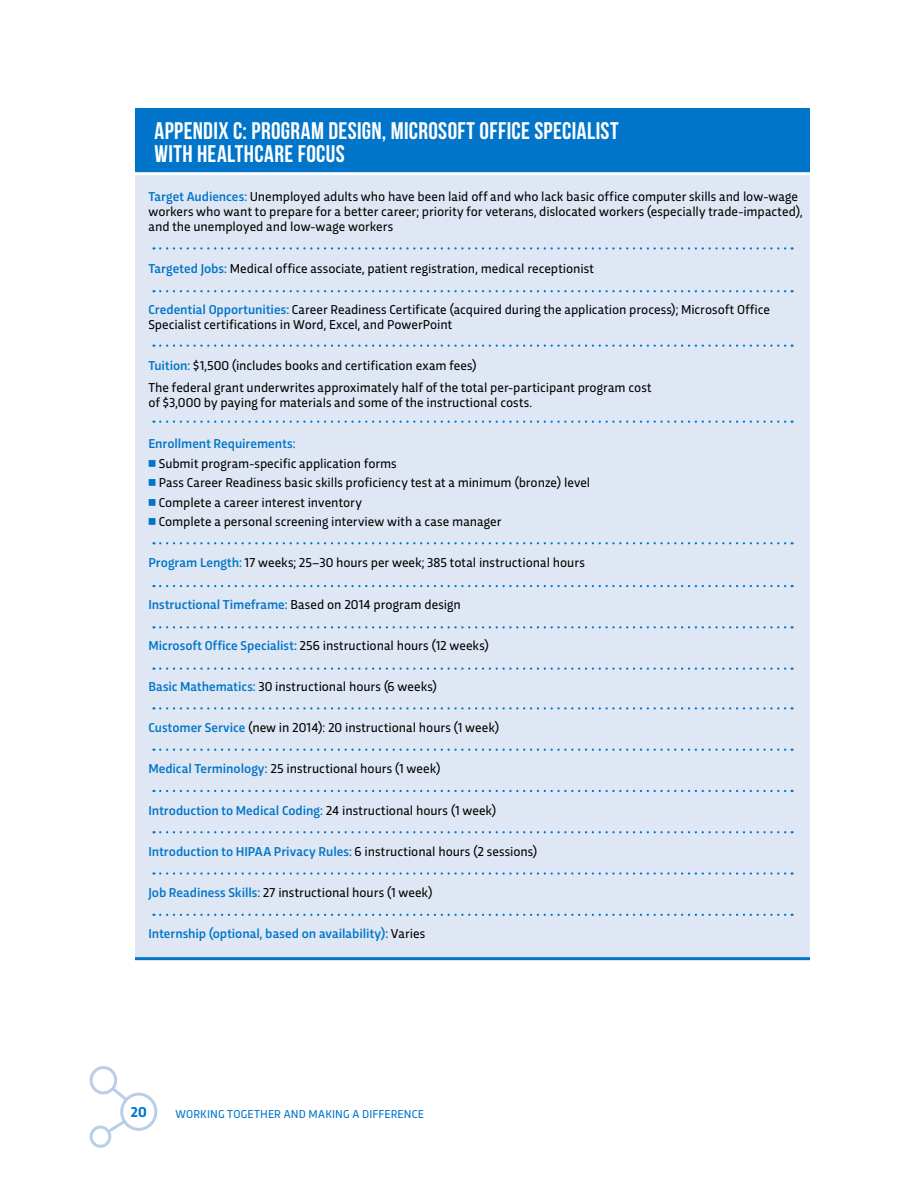
<style>
.page{position:relative;width:918px;height:1188px;background:#fff}
.page>*{position:absolute;margin:0;border:0;box-sizing:border-box;transform-origin:0 0}
.t1{font:24px/22.5px "Bebas Neue";letter-spacing:.015em;color:#fff}
.t2{font:700 15px "Trasandina";color:#0075c9}
.t3{font:13.5px/19.5px "Trasandina";color:#000}
.t4{font:500 13.5px "Trasandina";color:#0075c9}
.t5{font:12px "Trasandina";letter-spacing:.02em;color:#0075c9}
.s1{font-weight:500;color:#0075c9}
.s2{font-family:"Universal Newswith Comm Pi";color:#0075c9}
.s3{font-weight:400;color:#000}
</style>
<div class="page">
<div style="left:120px;top:1093px;width:37px;height:38px;border:3px solid #b9cee8;border-radius:50%"></div>
<div style="left:90px;top:1066px;width:27px;height:28px;border:3px solid #b9cee8;border-radius:50%"></div>
<div style="left:90px;top:1126px;width:21px;height:22px;border:3px solid #b9cee8;border-radius:50%"></div>
<svg style="left:105px;top:1117px;width:24px;height:18px"></svg>
<svg style="left:109px;top:1084px;width:22px;height:20px"></svg>
<div style="left:135px;top:108px;width:675px;height:66px;background:#0075c9"></div>
<div style="left:135px;top:175px;width:675px;height:782px;background:#dee7f3"></div>
<hr style="left:135px;top:172px;width:675px;height:3px;background:#fff">
<hr style="left:135px;top:957px;width:675px;height:3px;background:#0075c9">
<svg style="left:160px;top:247px;width:633px;height:3px;background:#b4d1ea"></svg>
<svg style="left:160px;top:290px;width:633px;height:2px"></svg>
<svg style="left:160px;top:345px;width:633px;height:2px"></svg>
<svg style="left:160px;top:421px;width:633px;height:2px"></svg>
<svg style="left:160px;top:542px;width:633px;height:2px"></svg>
<svg style="left:160px;top:585px;width:633px;height:2px"></svg>
<svg style="left:160px;top:626px;width:633px;height:2px"></svg>
<svg style="left:160px;top:668px;width:633px;height:2px"></svg>
<svg style="left:160px;top:707px;width:633px;height:3px;background:#b4d1ea"></svg>
<svg style="left:160px;top:749px;width:633px;height:2px"></svg>
<svg style="left:160px;top:790px;width:633px;height:2px"></svg>
<svg style="left:160px;top:831px;width:633px;height:2px"></svg>
<svg style="left:160px;top:872px;width:633px;height:3px;background:#b4d1ea"></svg>
<svg style="left:160px;top:914px;width:633px;height:2px"></svg>
<h1 class="t1" style="left:154px;top:119px;width:466px">APPENDIX C: PROGRAM DESIGN, MICROSOFT OFFICE SPECIALIST<br>WITH HEALTHCARE FOCUS</h1>
<p class="t3" style="left:148px;top:188px;width:656px;line-height:15px"><span class="s1">Target Audiences:</span> Unemployed adults who have been laid off and who lack basic office computer skills and low-wage workers who want to prepare for a better career; priority for veterans, dislocated workers (especially trade-impacted), and the unemployed and low-wage workers</p>
<p class="t3" style="left:148px;top:257px;width:447px"><span class="s1">Targeted Jobs:</span> Medical office associate, patient registration, medical receptionist</p>
<p class="t3" style="left:148px;top:301px;width:623px;line-height:15px"><span class="s1">Credential Opportunities:</span> Career Readiness Certificate (acquired during the application process); Microsoft Office<br>Specialist certifications in Word, Excel, and PowerPoint</p>
<p class="t3" style="left:148px;top:354px;width:505px;line-height:21.8px"><span class="s1">Tuition:</span> $1,500 (includes books and certification exam fees)<br>The federal grant underwrites approximately half of the total per-participant program cost</p>
<p class="t3" style="left:149px;top:391px;width:385px">of $3,000 by paying for materials and some of the instructional costs.</p>
<p class="t3" style="left:149px;top:433px;width:443px"><span class="s1">Enrollment Requirements:<br></span><span class="s2">n</span> Submit program-specific application forms<br><span class="s2">n</span> Pass Career Readiness basic skills proficiency test at a minimum (bronze) level <span class="s2">n</span> Complete a career interest inventory<br><span class="s2">n</span> Complete a personal screening interview with a case manager</p>
<p class="t3" style="left:149px;top:552px;width:438px"><span class="s1">Program Length:</span> 17 weeks; 25–30 hours per week; 385 total instructional hours</p>
<p class="t3" style="left:149px;top:593px;width:314px"><span class="s1">Instructional Timeframe:</span> Based on 2014 program design</p>
<p class="t3" style="left:149px;top:634px;width:342px"><span class="s1">Microsoft Office Specialist:</span> 256 instructional hours (12 weeks)</p>
<p class="t3" style="left:149px;top:676px;width:290px"><span class="s1">Basic Mathematics:</span> 30 instructional hours (6 weeks)</p>
<p class="t3" style="left:149px;top:717px;width:352px"><span class="s1">Customer Service</span> (new in 2014): 20 instructional hours (1 week)</p>
<p class="t3" style="left:149px;top:758px;width:294px"><span class="s1">Medical Terminology:</span> 25 instructional hours (1 week)</p>
<p class="t4" style="left:149px;top:800px;width:350px">Introduction to Medical Coding: <span class="s3">24 instructional hours (1 week)</span></p>
<p class="t4" style="left:149px;top:841px;width:390px">Introduction to HIPAA Privacy Rules: <span class="s3">6 instructional hours (2 sessions)</span></p>
<p class="t3" style="left:149px;top:882px;width:286px"><span class="s1">Job Readiness Skills:</span> 27 instructional hours (1 week)</p>
<p class="t4" style="left:149px;top:924px;width:278px">Internship (optional, based on availability): <span class="s3">Varies</span></p>
<p class="t2" style="left:131px;top:1101px;width:17px">20</p>
<p class="t5" style="left:176px;top:1105px;width:250px">Working together and making a difference</p>
</div>
